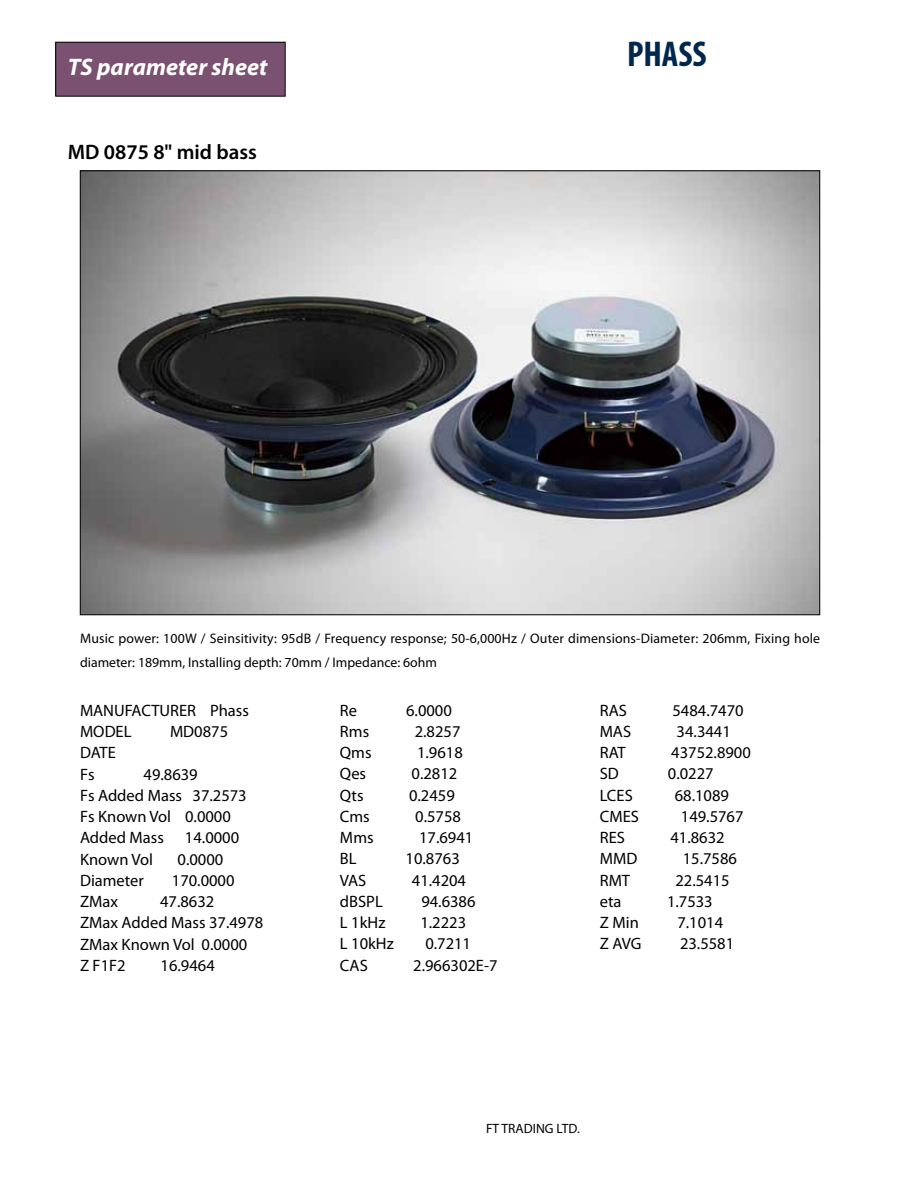
<style>
.page{position:relative;width:900px;height:1200px;background:#fff}
.page>*{position:absolute;margin:0;border:0;box-sizing:border-box;transform-origin:0 0}
.t1{font:700 condensed 36px "Myriad Pro";color:#00274d}
.t2{font:italic 700 24px "Myriad Pro";color:#fff}
.t3{font:600 21px "Myriad Pro";color:#000}
.t4{font:16.5px/21.3px "Myriad Pro";color:#000}
.t5{font:13.8px/24.2px "Myriad Pro";letter-spacing:.01em;color:#000}
.t6{font:13.5px "Myriad Pro";color:#000}
</style>
<div class="page">
<img style="left:82px;top:173px;width:736px;height:440px">
<div style="left:56px;top:42px;width:229px;height:54px;background:#7a5170"></div>
<div style="left:56px;top:42px;width:229px;height:54px;border:1px solid #000"></div>
<h2 class="t2" style="left:68px;top:52px;width:201px">TS parameter sheet</h2>
<p class="t3" style="left:68px;top:138px;width:191px">MD 0875 8" mid bass</p>
<h1 class="t1" style="left:627px;top:32px;width:81px">PHASS</h1>
<p class="t5" style="left:80px;top:626px;width:742px">Music power: 100W / Seinsitivity: 95dB / Frequency response; 50-6,000Hz / Outer dimensions-Diameter: 206mm, Fixing hole diameter: 189mm, Installing depth: 70mm / Impedance 6: ohm</p>
<p class="t4" style="left:210px;top:699px;width:40px">Phass</p>
<p class="t4" style="left:170px;top:699px;width:60px;text-indent:-90px">MANUFACTURER<br>MD0875</p>
<p class="t4" style="left:80px;top:721px;width:53px">MODEL<br>DATE</p>
<p class="t4" style="left:340px;top:699px;width:19px">Re</p>
<p class="t4" style="left:406px;top:699px;width:47px">6.0000</p>
<p class="t4" style="left:340px;top:721px;width:31px">Rms</p>
<p class="t4" style="left:415px;top:721px;width:47px">2.8257</p>
<p class="t4" style="left:340px;top:742px;width:33px">Qms</p>
<p class="t4" style="left:417px;top:742px;width:47px">1.9618</p>
<p class="t4" style="left:600px;top:699px;width:29px">RAS</p>
<p class="t4" style="left:673px;top:699px;width:73px">5484.7470</p>
<p class="t4" style="left:600px;top:720px;width:33px">MAS</p>
<p class="t4" style="left:677px;top:720px;width:56px">34.3441</p>
<p class="t4" style="left:600px;top:742px;width:27px">RAT</p>
<p class="t4" style="left:671px;top:742px;width:81px">43752.8900</p>
<p class="t4" style="left:80px;top:763px;width:16px">Fs</p>
<p class="t4" style="left:144px;top:763px;width:56px">49.8639</p>
<p class="t4" style="left:340px;top:763px;width:28px">Qes</p>
<p class="t4" style="left:412px;top:763px;width:47px">0.2812</p>
<p class="t4" style="left:600px;top:763px;width:21px">SD</p>
<p class="t4" style="left:668px;top:763px;width:47px">0.0227</p>
<p class="t4" style="left:80px;top:784px;width:104px">Fs Added Mass</p>
<p class="t4" style="left:193px;top:784px;width:56px">37.2573</p>
<p class="t4" style="left:340px;top:784px;width:25px">Qts</p>
<p class="t4" style="left:409px;top:784px;width:47px">0.2459</p>
<p class="t4" style="left:600px;top:784px;width:34px">LCES</p>
<p class="t4" style="left:675px;top:784px;width:56px">68.1089</p>
<p class="t4" style="left:80px;top:806px;width:93px">Fs Known Vol</p>
<p class="t4" style="left:185px;top:806px;width:47px">0.0000</p>
<p class="t4" style="left:340px;top:806px;width:31px">Cms</p>
<p class="t4" style="left:415px;top:806px;width:47px">0.5758</p>
<p class="t4" style="left:600px;top:805px;width:41px">CMES</p>
<p class="t4" style="left:681px;top:805px;width:64px">149.5767</p>
<p class="t4" style="left:80px;top:827px;width:85px">Added Mass</p>
<p class="t4" style="left:185px;top:827px;width:56px">14.0000</p>
<p class="t4" style="left:340px;top:827px;width:35px">Mms</p>
<p class="t4" style="left:419px;top:827px;width:56px">17.6941</p>
<p class="t4" style="left:600px;top:827px;width:27px">RES</p>
<p class="t4" style="left:670px;top:827px;width:56px">41.8632</p>
<p class="t4" style="left:80px;top:848px;width:75px">Known Vol</p>
<p class="t4" style="left:178px;top:848px;width:47px">0.0000</p>
<p class="t4" style="left:340px;top:848px;width:18px">BL</p>
<p class="t4" style="left:406px;top:848px;width:56px">10.8763</p>
<p class="t4" style="left:600px;top:848px;width:39px">MMD</p>
<p class="t4" style="left:683px;top:848px;width:56px">15.7586</p>
<p class="t4" style="left:80px;top:869px;width:65px">Diameter</p>
<p class="t4" style="left:172px;top:869px;width:64px">170.0000</p>
<p class="t4" style="left:340px;top:869px;width:28px">VAS</p>
<p class="t4" style="left:412px;top:869px;width:56px">41.4204</p>
<p class="t4" style="left:600px;top:869px;width:32px">RMT</p>
<p class="t4" style="left:676px;top:869px;width:56px">22.5415</p>
<p class="t4" style="left:80px;top:891px;width:40px">ZMax</p>
<p class="t4" style="left:80px;top:912px;width:185px">ZMax Added Mass 37.4978</p>
<p class="t4" style="left:80px;top:933px;width:169px">ZMax Known Vol 0.0000</p>
<p class="t4" style="left:161px;top:954px;width:56px">16.9464</p>
<p class="t4" style="left:160px;top:891px;width:56px">47.8632</p>
<p class="t4" style="left:80px;top:954px;width:47px">2F1FZ</p>
<p class="t4" style="left:340px;top:891px;width:44px">dBSPL</p>
<p class="t4" style="left:421px;top:891px;width:56px">94.6386</p>
<p class="t4" style="left:340px;top:912px;width:47px">1L kHz</p>
<p class="t4" style="left:420px;top:912px;width:47px">1.2223</p>
<p class="t4" style="left:340px;top:933px;width:55px">L 10kHz</p>
<p class="t4" style="left:425px;top:933px;width:47px">0.7211</p>
<p class="t4" style="left:340px;top:954px;width:29px">CAS</p>
<p class="t4" style="left:413px;top:954px;width:86px">2.966302E-7</p>
<p class="t4" style="left:600px;top:890px;width:23px">eta</p>
<p class="t4" style="left:667px;top:890px;width:47px">1.7533</p>
<p class="t4" style="left:600px;top:912px;width:41px">Z Min</p>
<p class="t4" style="left:677px;top:912px;width:47px">7.1014</p>
<p class="t4" style="left:600px;top:933px;width:43px">Z AVG</p>
<p class="t4" style="left:680px;top:933px;width:56px">23.5581</p>
<p class="t6" style="left:486px;top:1120px;width:95px">FT TRADING LTD.</p>
</div>
